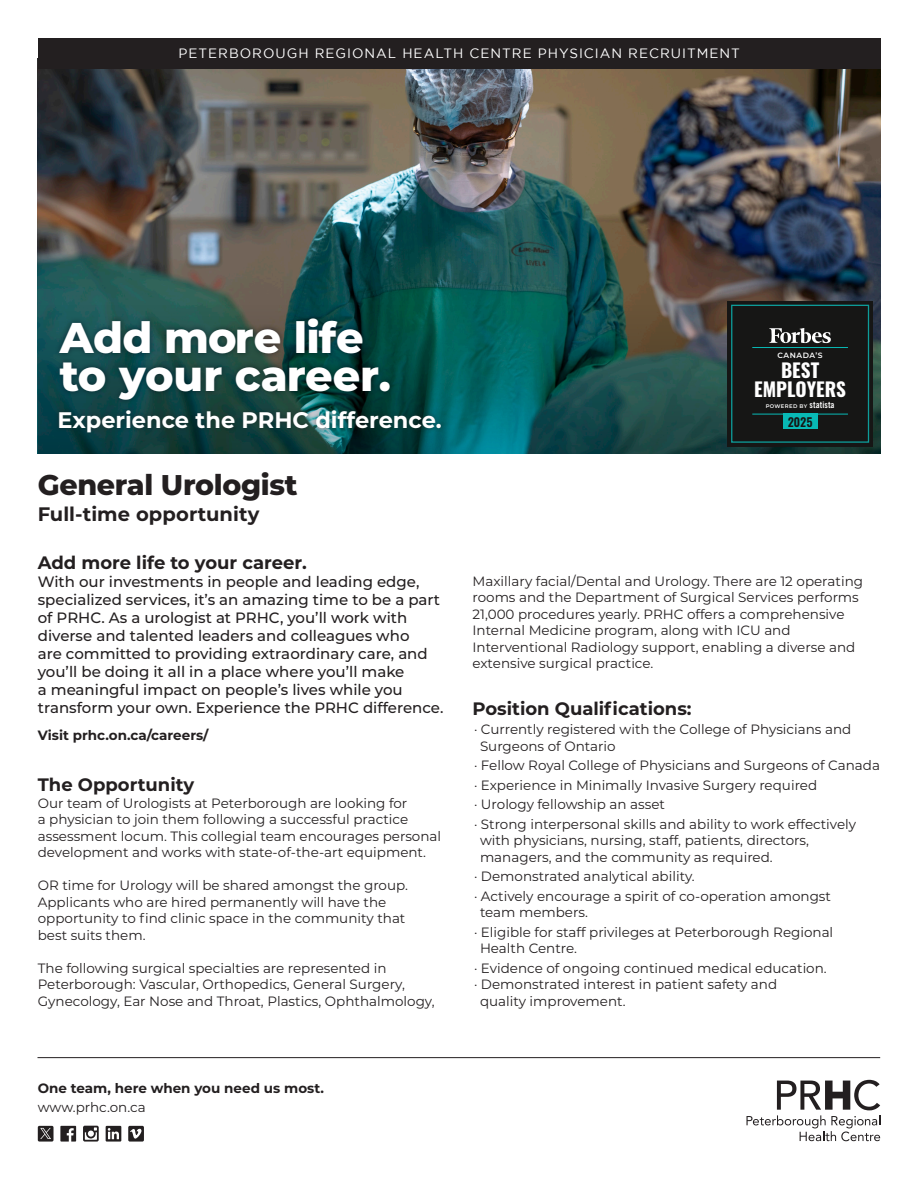
<style>
.page{position:relative;width:918px;height:1188px;background:#fff}
.page>*{position:absolute;margin:0;border:0;box-sizing:border-box;transform-origin:0 0}
.t1{font:800 42.9px "Montserrat";letter-spacing:-.015em;color:#fff}
.t2{font:800 28.5px "Montserrat";letter-spacing:-.01em;color:#231f20}
.t3{font:700 22.5px "Montserrat";color:#fff}
.t4{font:700 19.5px "Montserrat";color:#231f20}
.t5{font:700 19.2px "Oswald";color:#fff}
.t6{font:700 18px "Montserrat";color:#231f20}
.t7{font:500 15px/18px "Montserrat";color:#231f20}
.t8{font:13.5px/16.5px "Montserrat";color:#231f20}
.t9{font:700 13.5px "Montserrat";color:#231f20}
.t10{font:13.5px "Gotham";letter-spacing:.075em;color:#fff}
.t11{font:600 12px "Oswald";color:#161615}
.t12{font:600 7.65px "Montserrat";letter-spacing:.07em;color:#fff}
.t13{font:600 5.25px "Montserrat";letter-spacing:.07em;color:#fff}
.s1{font-family:"Trade Gothic LT Std Bd Cn 20";font-weight:400;font-size:9px}
</style>
<div class="page">
<img style="left:38px;top:68px;width:842px;height:386px">
<hr style="left:38px;top:1057px;width:842px;height:1px;background:#231f20">
<div style="left:54px;top:313px;width:341px;height:92px;background:#000412;opacity:.5"></div>
<div style="left:55px;top:406px;width:390px;height:31px;background:#231f20;opacity:.5"></div>
<div style="left:38px;top:38px;width:842px;height:30px;background:#231f20"></div>
<svg style="left:747px;top:1080px;width:133px;height:61px"></svg>
<svg style="left:38px;top:1126px;width:16px;height:16px"></svg>
<svg style="left:60px;top:1126px;width:16px;height:16px"></svg>
<svg style="left:83px;top:1126px;width:16px;height:16px"></svg>
<svg style="left:106px;top:1126px;width:15px;height:16px"></svg>
<svg style="left:128px;top:1126px;width:16px;height:16px"></svg>
<div style="left:728px;top:301px;width:145px;height:145px;background:#161615"></div>
<svg style="left:769px;top:328px;width:62px;height:15px"></svg>
<hr style="left:752px;top:347px;width:96px;height:1px;background:#08b9b5">
<hr style="left:752px;top:414px;width:96px;height:1px;background:#08b9b5">
<div style="left:783px;top:414px;width:34px;height:15px;background:#08b9b5"></div>
<div style="left:731px;top:305px;width:138px;height:138px;border:1px solid #0d9c99"></div>
<p class="t10" style="left:178px;top:46px;width:563px">PETERBOROUGH REGIONAL HEALTH CENTRE PHYSICIAN RECRUITMENT</p>
<p class="t1" style="left:60px;top:306px;width:306px">Add more life</p>
<p class="t1" style="left:60px;top:344px;width:333px">to your career.</p>
<p class="t3" style="left:58px;top:404px;width:386px">Experience the PRHC difference.</p>
<p class="t2" style="left:38px;top:464px;width:261px">General Urologist</p>
<p class="t4" style="left:38px;top:500px;width:223px">Full-time opportunity</p>
<p class="t12" style="left:778px;top:350px;width:47px">CANADA’S</p>
<p class="t5" style="left:781px;top:357px;width:40px">BEST</p>
<p class="t5" style="left:754px;top:376px;width:93px">EMPLOYERS</p>
<p class="t13" style="left:766px;top:402px;width:70px">POWERED BY <span class="s1">statista</span></p>
<p class="t11" style="left:788px;top:413px;width:26px">2025</p>
<p class="t6" style="left:38px;top:550px;width:270px">Add more life to your career.</p>
<p class="t7" style="left:38px;top:572px;width:407px">With our investments in people and leading edge, specialized services, it’s an amazing time to be a part of PRHC. As a urologist at PRHC, you’ll work with diverse and talented leaders and colleagues who<br>are committed to providing extraordinary care, and you’ll be doing it all in a place where you’ll make<br>a meaningful impact on people’s lives while you transform your own. Experience the PRHC difference.</p>
<p class="t9" style="left:38px;top:726px;width:172px">Visit prhc.on.ca/careers/</p>
<p class="t6" style="left:38px;top:772px;width:158px">The Opportunity</p>
<p class="t8" style="left:38px;top:794px;width:405px">Our team of Urologists at Peterborough are looking for<br>a physician to join them following a successful practice assessment locum. This collegial team encourages personal development and works with state-of-the-art equipment.</p>
<p class="t8" style="left:38px;top:877px;width:372px">OR time for Urology will be shared amongst the group.<br>Applicants who are hired permanently will have the opportunity to find clinic space in the community that best suits them.</p>
<p class="t8" style="left:38px;top:959px;width:398px">The following surgical specialties are represented in<br>Peterborough: Vascular, Orthopedics, General Surgery,<br>Gynecology, Ear Nose and Throat, Plastics, Ophthalmology,</p>
<p class="t9" style="left:38px;top:1078px;width:288px">One team, here when you need us most.</p>
<p class="t8" style="left:38px;top:1099px;width:109px">www.prhc.on.ca</p>
<p class="t8" style="left:472px;top:572px;width:392px">Maxillary facial/Dental and Urology. There are 12 operating rooms and the Department of Surgical Services performs 21,000 procedures yearly. PRHC offers a comprehensive Internal Medicine program, along with ICU and Interventional Radiology support, enabling a diverse and extensive surgical practice.</p>
<p class="t6" style="left:472px;top:695px;width:221px">Position Qualifications:</p>
<p class="t8" style="left:480px;top:721px;width:373px;text-indent:-6px">· Currently registered with the College of Physicians and<br>Surgeons of Ontario</p>
<p class="t8" style="left:474px;top:757px;width:408px">· Fellow Royal College of Physicians and Surgeons of Canada</p>
<p class="t8" style="left:474px;top:776px;width:345px">· Experience in Minimally Invasive Surgery required</p>
<p class="t8" style="left:474px;top:796px;width:192px">· Urology fellowship an asset</p>
<p class="t8" style="left:480px;top:815px;width:378px;text-indent:-6px">· Strong interpersonal skills and ability to work effectively with physicians, nursing, staff, patients, directors, managers, and the community as required.</p>
<p class="t8" style="left:474px;top:868px;width:222px">· Demonstrated analytical ability.</p>
<p class="t8" style="left:480px;top:887px;width:353px;text-indent:-6px">· Actively encourage a spirit of co-operation amongst team members.</p>
<p class="t8" style="left:480px;top:923px;width:355px;text-indent:-6px">· Eligible for staff privileges at Peterborough Regional<br>Health Centre.</p>
<p class="t8" style="left:474px;top:959px;width:354px">· Evidence of ongoing continued medical education.</p>
<p class="t8" style="left:480px;top:976px;width:299px;text-indent:-6px">· Demonstrated interest in patient safety and quality improvement.</p>
</div>
